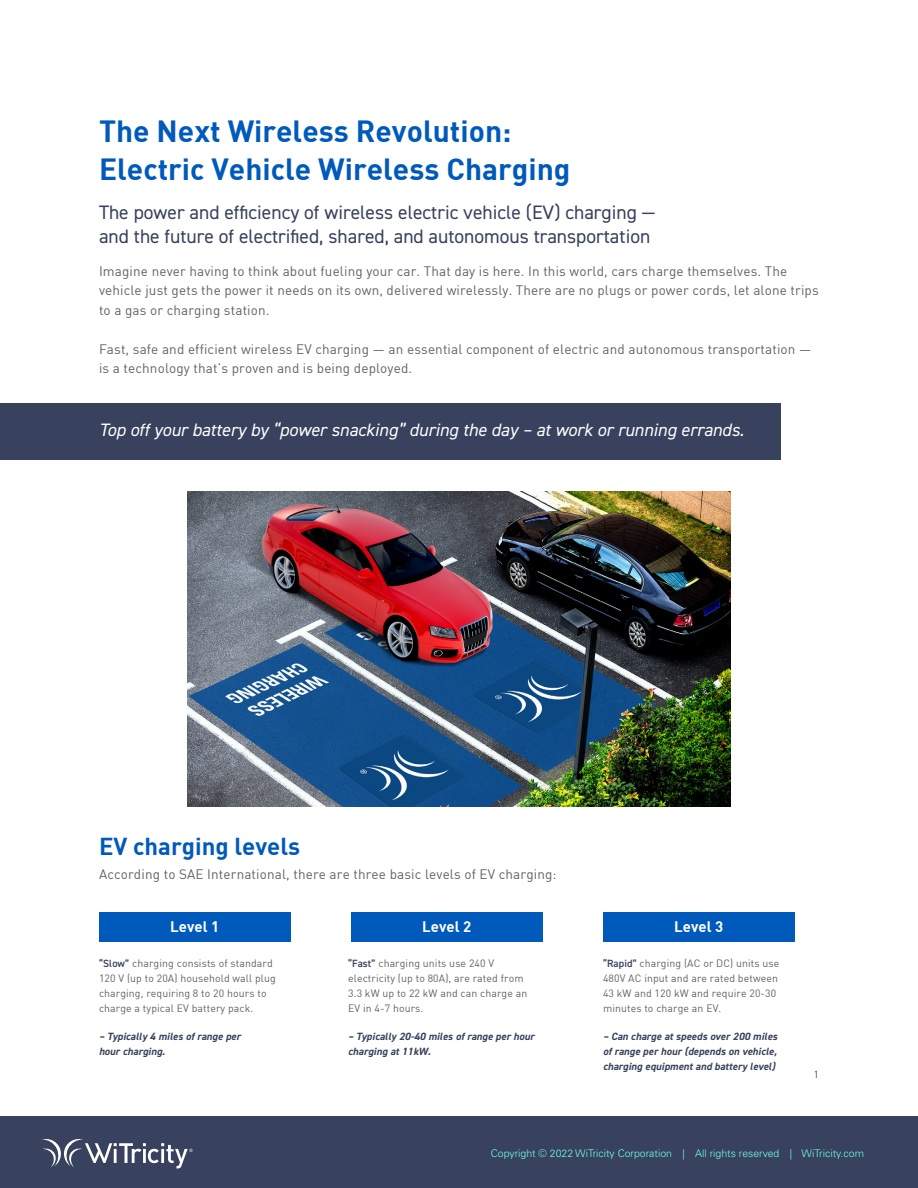
<style>
.page{position:relative;width:918px;height:1188px;background:#fff}
.page>*{position:absolute;margin:0;border:0;box-sizing:border-box;transform-origin:0 0}
.t1{font:30px/37.5px "DIN Bold";color:#005abb}
.t2{font:24px "DIN Bold";color:#005abb}
.t3{font:19.5px/24px "DIN2014";color:#38415d}
.t4{font:italic 18px "DIN2014";color:#fff}
.t5{font:15px "DIN Bold";color:#fff}
.t6{font:13.5px/19.5px "DIN";letter-spacing:.01em;color:#616265}
.t7{font:10.5px/15px "DIN";letter-spacing:.01em;color:#616265}
.t8{font:italic 700 10.5px/15px "DIN2014";letter-spacing:.01em;color:#38415d}
.t9{font:300 10.5px "Univers LT Pro 45";color:#6fffe9}
.t10{font:10.5px "DIN2014";color:#616265}
.s1{font-family:"DIN2014";font-weight:600;color:#38415d}
</style>
<div class="page">
<div style="left:0;top:1116px;width:918px;height:72px;background:#38415d"></div>
<div style="left:99px;top:912px;width:192px;height:30px;background:#005abb"></div>
<div style="left:351px;top:912px;width:192px;height:30px;background:#005abb"></div>
<div style="left:603px;top:912px;width:192px;height:30px;background:#005abb"></div>
<img style="left:187px;top:492px;width:544px;height:314px">
<div style="left:0;top:403px;width:781px;height:57px;background:#38415d"></div>
<svg style="left:42px;top:1139px;width:151px;height:29px"></svg>
<h1 class="t1" style="left:99px;top:111px;width:473px">The Next Wireless Revolution:<br>Electric Vehicle Wireless Charging</h1>
<h3 class="t3" style="left:99px;top:199px;width:557px">The power and efficiency of wireless electric vehicle (EV) charging — and the future of electrified, shared, and autonomous transportation</h3>
<p class="t6" style="left:99px;top:261px;width:721px">Imagine never having to think about fueling your car. That day is here. In this world, cars charge themselves. The vehicle just gets the power it needs on its own, delivered wirelessly. There are no plugs or power cords, let alone trips to a gas or charging station.</p>
<p class="t6" style="left:99px;top:339px;width:714px">Fast, safe and efficient wireless EV charging — an essential component of electric and autonomous transportation — is a technology that’s proven and is being deployed.</p>
<h3 class="t4" style="left:99px;top:418px;width:647px">Top off your battery by “power snacking” during the day – at work or running errands.</h3>
<h2 class="t2" style="left:99px;top:831px;width:203px">EV charging levels</h2>
<p class="t6" style="left:99px;top:865px;width:459px">According to SAE International, there are three basic levels of EV charging:</p>
<p class="t5" style="left:170px;top:917px;width:50px">Level 1</p>
<p class="t5" style="left:422px;top:917px;width:50px">Level 2</p>
<p class="t5" style="left:674px;top:917px;width:50px">Level 3</p>
<p class="t7" style="left:99px;top:955px;width:178px"><span class="s1">“Slow”</span> charging consists of standard 120 V (up to 20A) household wall plug charging, requiring 8 to 20 hours to charge a typical EV battery pack.</p>
<p class="t8" style="left:99px;top:1029px;width:143px">– Typically 4 miles of range per hour charging.</p>
<p class="t7" style="left:603px;top:955px;width:178px"><span class="s1">“Rapid”</span> charging (AC or DC) units use<br>480V AC input and are rated between<br>43 kW and 120 kW and require 20-30 minutes to charge an EV.</p>
<p class="t8" style="left:603px;top:1029px;width:176px;text-align:justify">– Can charge at speeds over 200 miles of range per hour (depends on vehicle, charging equipment and battery level)</p>
<p class="t7" style="left:348px;top:955px;width:181px"><span class="s1">“Fast”</span> charging units use 240 V electricity (up to 80A), are rated from<br>3.3 kW up to 22 kW and can charge an<br>EV in 4-7 hours.</p>
<p class="t8" style="left:348px;top:1029px;width:188px">– Typically 20-40 miles of range per hour charging at 11kW.</p>
<p class="t10" style="left:814px;top:1068px;width:7px">1</p>
<p class="t9" style="left:491px;top:1147px;width:375px">Copyright © 2022 WiTricity Corporation | All rights reserved | WiTricity.com</p>
</div>
